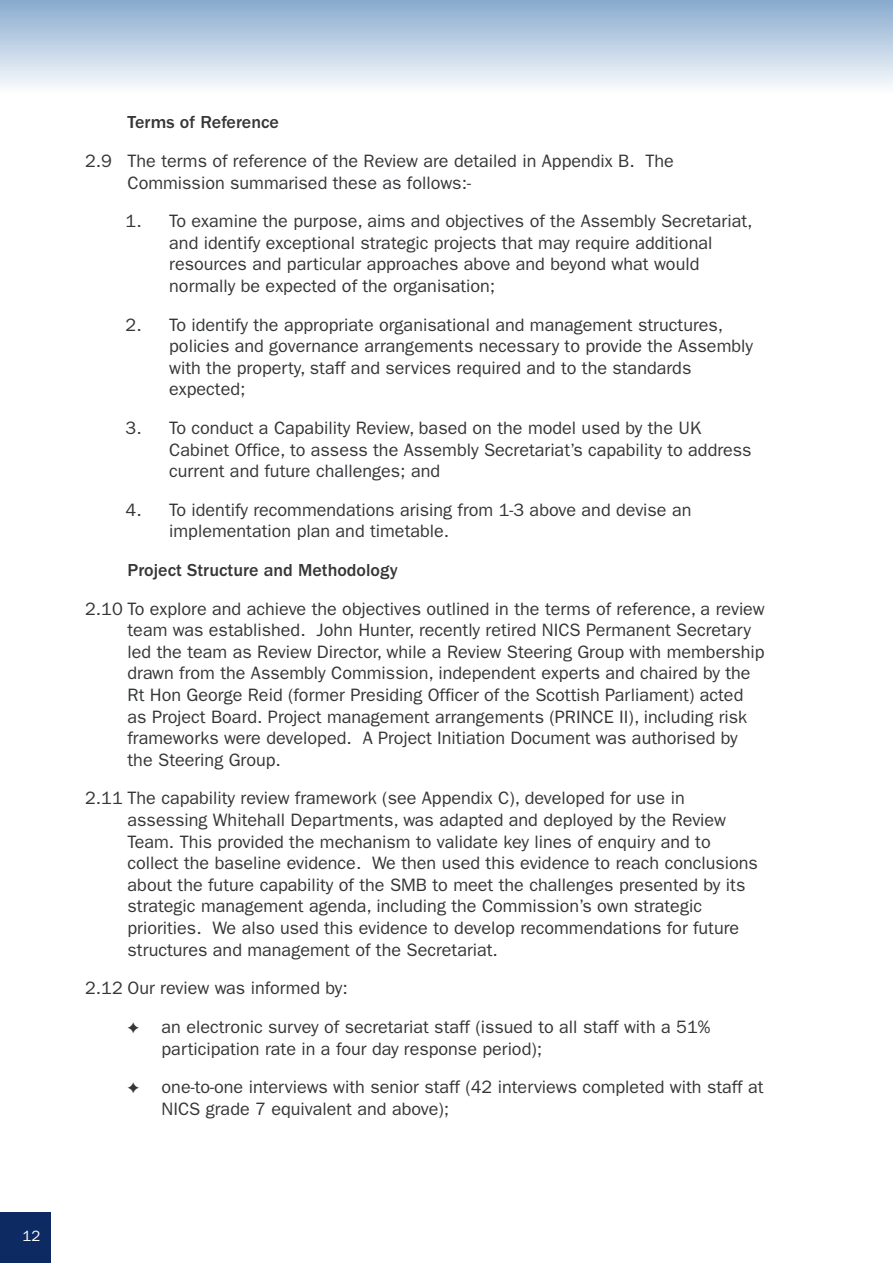
<style>
.page{position:relative;width:893px;height:1263px;background:#fff}
.page>*{position:absolute;margin:0;border:0;box-sizing:border-box;transform-origin:0 0}
.t1{font:18px/21.6px "Franklin Gothic";color:#353638}
.t2{font:500 18px "Franklin Gothic";color:#353638}
.t3{font:15px "Franklin Gothic";color:#fff}
</style>
<div class="page">
<div style="left:0;top:1212px;width:51px;height:51px;background:#0e2a62"></div>
<p class="t3" style="left:22px;top:1231px;width:20px">12</p>
<p class="t2" style="left:128px;top:116px;width:153px">Terms of Reference</p>
<p class="t1" style="left:128px;top:151px;width:548px;text-indent:-43px">2.9 The terms of reference of the Review are detailed in Appendix B. The<br>Commission summarised these as follows:-</p>
<p class="t1" style="left:169px;top:212px;width:585px;text-indent:-44px">1. To examine the purpose, aims and objectives of the Assembly Secretariat, and identify exceptional strategic projects that may require additional resources and particular approaches above and beyond what would normally be expected of the organisation;</p>
<p class="t1" style="left:169px;top:315px;width:585px;text-indent:-44px">2. To identify the appropriate organisational and management structures, policies and governance arrangements necessary to provide the Assembly with the property, staff and services required and to the standards expected;</p>
<p class="t1" style="left:169px;top:418px;width:584px;text-indent:-44px">3. To conduct a Capability Review, based on the model used by the UK<br>Cabinet Office, to assess the Assembly Secretariat’s capability to address current and future challenges; and</p>
<p class="t1" style="left:169px;top:500px;width:524px;text-indent:-44px">4. To identify recommendations arising from 1-3 above and devise an implementation plan and timetable.</p>
<p class="t2" style="left:128px;top:564px;width:272px">Project Structure and Methodology</p>
<p class="t1" style="left:128px;top:599px;width:639px;text-indent:-43px">2.10 To explore and achieve the objectives outlined in the terms of reference, a review team was established. John Hunter, recently retired NICS Permanent Secretary led the team as Review Director, while a Review Steering Group with membership drawn from the Assembly Commission, independent experts and chaired by the Rt Hon George Reid (former Presiding Officer of the Scottish Parliament) acted as Project Board. Project management arrangements (PRINCE II), including risk frameworks were developed. A Project Initiation Document was authorised by the Steering Group.</p>
<p class="t1" style="left:128px;top:789px;width:632px;text-indent:-43px">2.11 The capability review framework (see Appendix C), developed for use in assessing Whitehall Departments, was adapted and deployed by the Review Team. This provided the mechanism to validate key lines of enquiry and to collect the baseline evidence. We then used this evidence to reach conclusions about the future capability of the SMB to meet the challenges presented by its strategic management agenda, including the Commission’s own strategic priorities. We also used this evidence to develop recommendations for future structures and management of the Secretariat.</p>
<p class="t1" style="left:128px;top:970px;width:584px;line-height:38.5px;text-indent:-43px">2.12 Our review was informed by:<br>✦ an electronic survey of secretariat staff (issued to all staff with a 51%</p>
<p class="t1" style="left:128px;top:1030px;width:637px;line-height:38.5px;text-indent:34px">participation rate in a four day response period);<br>✦ one-to-one interviews with senior staff (42 interviews completed with staff at</p>
<p class="t1" style="left:162px;top:1099px;width:289px">NICS grade 7 equivalent and above);</p>
</div>
